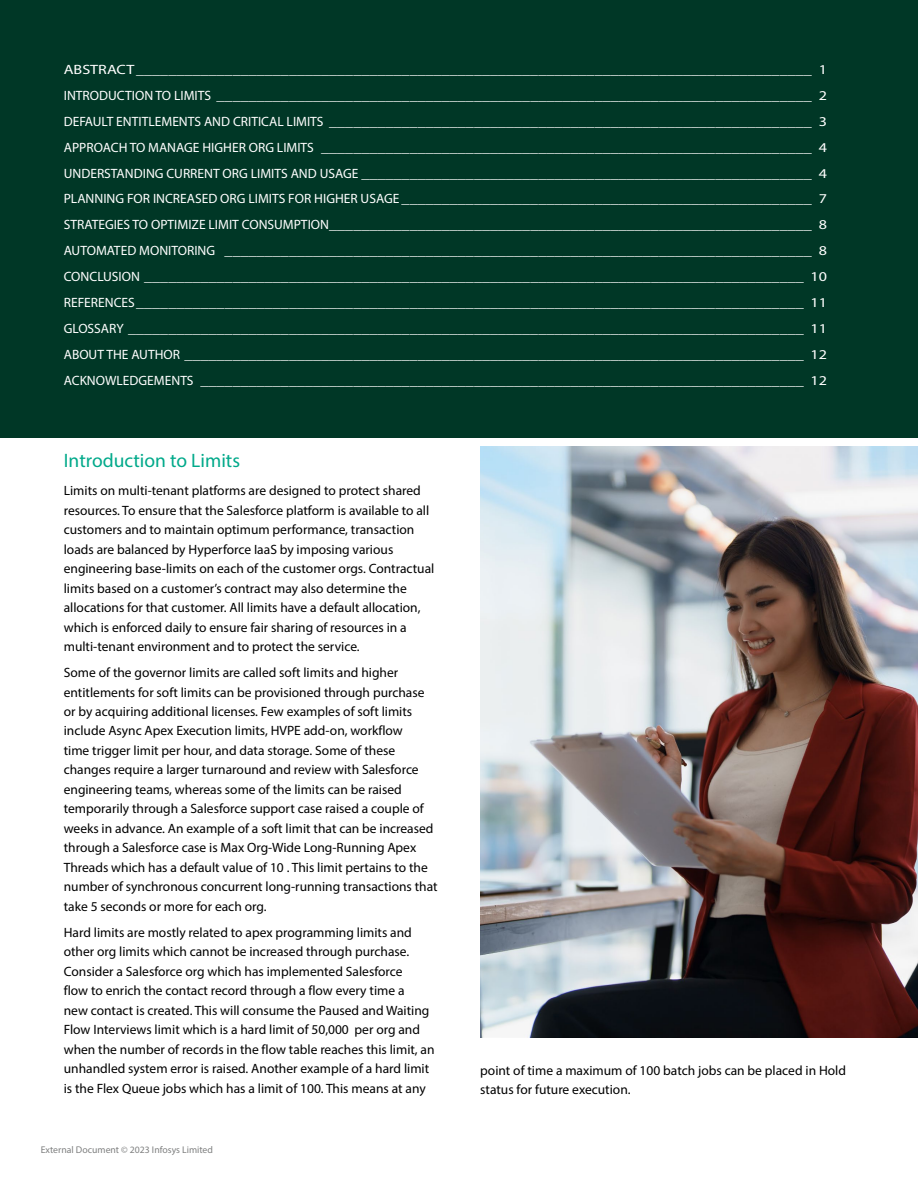
<style>
.page{position:relative;width:918px;height:1188px;background:#fff}
.page>*{position:absolute;margin:0;border:0;box-sizing:border-box;transform-origin:0 0}
.t1{font:19.5px "Myriad Pro";color:#00a98a}
.t2{font:13.5px/19.5px "Myriad Pro";color:#000}
.t3{font:13.5px/26px "Myriad Pro";color:#fff;text-align:justify;scale:1.19 1}
.t4{font:9.75px "Myriad Pro";color:#7f8080}
</style>
<div class="page">
<div style="left:0;top:0;width:918px;height:438px;background:#003726"></div>
<img style="left:480px;top:447px;width:438px;height:591px">
<p class="t3" style="left:64px;top:56px;width:643px">ABSTRACT____________________________________________________________________________________ 1<br>INTRODUCTION TO LIMITS __________________________________________________________________________ 2<br>DEFAULT ENTITLEMENTS AND CRITICAL LIMITS ____________________________________________________________ 3<br>APPROACH TO MANAGE HIGHER ORG LIMITS _____________________________________________________________ 4<br>UNDERSTANDING CURRENT ORG LIMITS AND USAGE ________________________________________________________ 4<br>PLANNING FOR INCREASED ORG LIMITS FOR HIGHER USAGE ___________________________________________________ 7<br>STRATEGIES TO OPTIMIZE LIMIT CONSUMPTION____________________________________________________________ 8<br>AUTOMATED MONITORING _________________________________________________________________________ 8<br>CONCLUSION __________________________________________________________________________________ 10<br>REFERENCES___________________________________________________________________________________ 11<br>GLOSSARY ____________________________________________________________________________________ 11<br>ABOUT THE AUTHOR _____________________________________________________________________________ 12<br>ACKNOWLEDGEMENTS ___________________________________________________________________________ 12</p>
<h1 class="t1" style="left:64px;top:449px;width:178px">Introduction to Limits</h1>
<p class="t2" style="left:64px;top:481px;width:372px">Limits on multi-tenant platforms are designed to protect shared resources. To ensure that the Salesforce platform is available to all customers and to maintain optimum performance, transaction loads are balanced by Hyperforce IaaS by imposing various engineering base-limits on each of the customer orgs. Contractual limits based on a customer’s contract may also determine the allocations for that customer. All limits have a default allocation, which is enforced daily to ensure fair sharing of resources in a multi-tenant environment and to protect the service.</p>
<p class="t2" style="left:64px;top:663px;width:375px">Some of the governor limits are called soft limits and higher entitlements for soft limits can be provisioned through purchase or by acquiring additional licenses. Few examples of soft limits include Async Apex Execution limits, HVPE add-on, workflow<br>time trigger limit per hour, and data storage. Some of these changes require a larger turnaround and review with Salesforce engineering teams, whereas some of the limits can be raised temporarily through a Salesforce support case raised a couple of weeks in advance. An example of a soft limit that can be increased through a Salesforce case is Max Org-Wide Long-Running Apex Threads which has a default value of 10 . This limit pertains to the number of synchronous concurrent long-running transactions that take 5 seconds or more for each org.</p>
<p class="t2" style="left:64px;top:922px;width:372px">Hard limits are mostly related to apex programming limits and other org limits which cannot be increased through purchase.<br>Consider a Salesforce org which has implemented Salesforce<br>flow to enrich the contact record through a flow every time a<br>new contact is created. This will consume the Paused and Waiting Flow Interviews limit which is a hard limit of 50,000 per org and when the number of records in the flow table reaches this limit, an unhandled system error is raised. Another example of a hard limit is the Flex Queue jobs which has a limit of 100. This means at any</p>
<p class="t4" style="left:41px;top:1144px;width:174px">External Document © 2023 Infosys Limited</p>
<p class="t2" style="left:480px;top:1060px;width:367px">point of time a maximum of 100 batch jobs can be placed in Hold status for future execution.</p>
</div>
